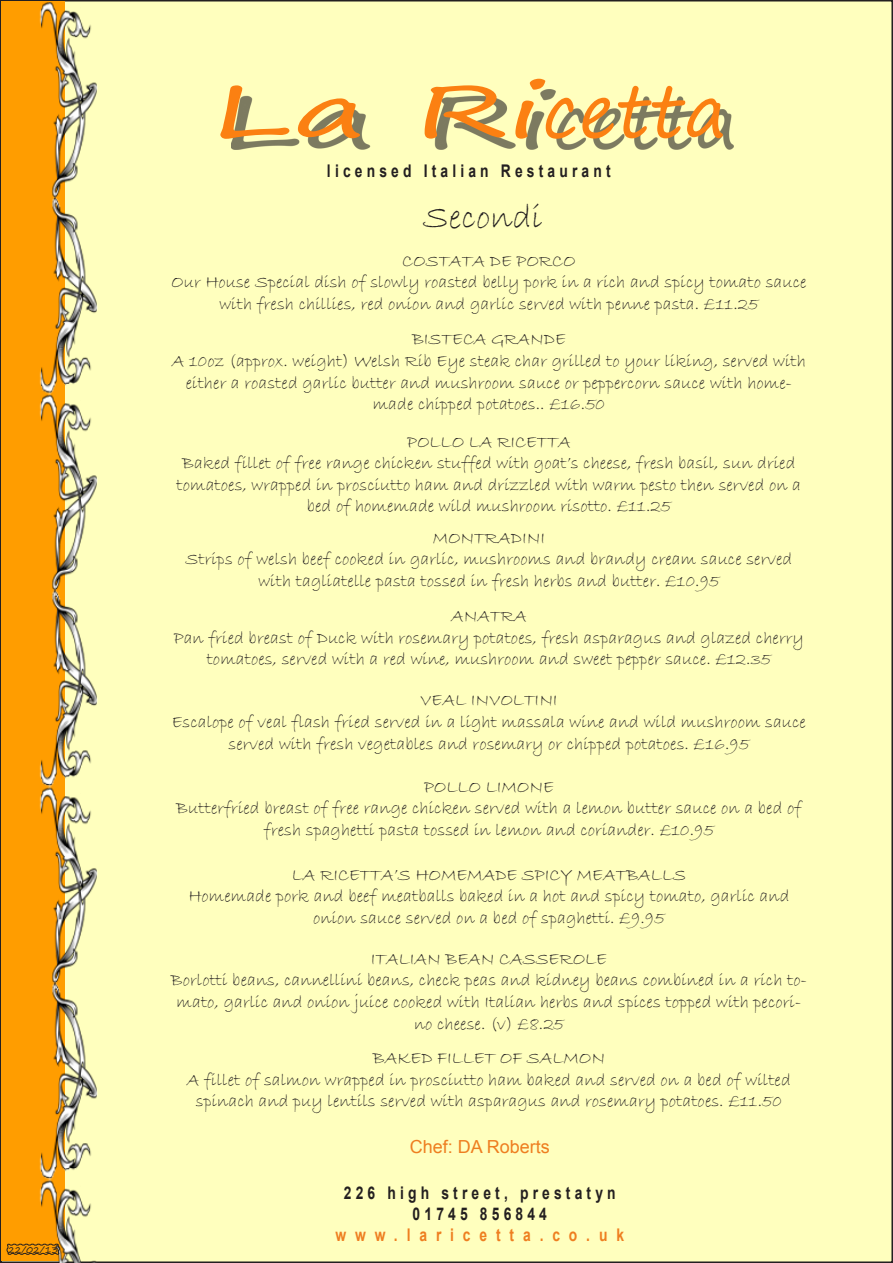
<style>
.page{position:relative;width:893px;height:1263px;background:#fff}
.page>*{position:absolute;margin:0;border:0;box-sizing:border-box;transform-origin:0 0}
.t1{font:72px "Segoe Print";color:#fb8012;scale:1.73 1}
.LaRicatte_Menu{font:35.4px "Bradley Hand ITC";color:#231f20}
.LaRicatte_Menu-2{font:18px/21.6px "Bradley Hand ITC";color:#231f20;text-align:center}
.t2{font:18px "Arial";color:#ee7e20}
.t3{font:700 17.55px/21px "Arial";letter-spacing:.3em;color:#231f20;text-align:center;scale:.79 1}
.t4{font:700 17.55px "Arial";letter-spacing:.64em;color:#ee7e20;scale:.79 1}
.t5{font:9px "Segoe Print";color:#231f20}
</style>
<div class="page">
<div style="left:1px;top:1px;width:891px;height:1261px;background:#ffffbe"></div>
<div style="left:2px;top:2px;width:63px;height:1259px;background:#ff9d00"></div>
<div style="left:231px;top:89px;width:502px;height:60px;background:#231f20;opacity:.6"></div>
<img style="left:33px;top:2px;width:64px;height:1261px">
<svg style="left:6px;top:1243px;width:54px;height:12px"></svg>
<p class="t5" style="left:8px;top:1242px;width:51px">22/02/13</p>
<h1 class="t1" style="left:212px;top:47px;width:299px">La Ricetta</h1>
<p class="t3" style="left:327px;top:161px;width:361px">licensed Italian Restaurant</p>
<p class="LaRicatte_Menu" style="left:423px;top:195px;width:121px">Secondi</p>
<p class="LaRicatte_Menu-2" style="left:402px;top:250px;width:175px">COSTATA DE PORCO</p>
<p class="LaRicatte_Menu-2" style="left:171px;top:272px;width:637px">Our House Special dish of slowly roasted belly pork in a rich and spicy tomato sauce with fresh chillies, red onion and garlic served with penne pasta. £11.25</p>
<p class="LaRicatte_Menu-2" style="left:412px;top:329px;width:155px">BISTECA GRANDE</p>
<p class="LaRicatte_Menu-2" style="left:172px;top:350px;width:636px">A 10oz (approx. weight) Welsh Rib Eye steak char grilled to your liking, served with either a roasted garlic butter and mushroom sauce or peppercorn sauce with home&shy;made chipped potatoes.. £16.50</p>
<p class="LaRicatte_Menu-2" style="left:407px;top:431px;width:165px">POLLO LA RICETTA</p>
<p class="LaRicatte_Menu-2" style="left:177px;top:453px;width:626px">Baked fillet of free range chicken stuffed with goat’s cheese, fresh basil, sun dried tomatoes, wrapped in prosciutto ham and drizzled with warm pesto then served on a bed of homemade wild mushroom risotto. £11.25</p>
<p class="LaRicatte_Menu-2" style="left:433px;top:527px;width:114px">MONTRADINI</p>
<p class="LaRicatte_Menu-2" style="left:186px;top:549px;width:608px">Strips of welsh beef cooked in garlic, mushrooms and brandy cream sauce served with tagliatelle pasta tossed in fresh herbs and butter. £10.95</p>
<p class="LaRicatte_Menu-2" style="left:451px;top:605px;width:77px">ANATRA</p>
<p class="LaRicatte_Menu-2" style="left:174px;top:627px;width:632px">Pan fried breast of Duck with rosemary potatoes, fresh asparagus and glazed cherry tomatoes, served with a red wine, mushroom and sweet pepper sauce. £12.35</p>
<p class="LaRicatte_Menu-2" style="left:420px;top:690px;width:139px">VEAL INVOLTINI</p>
<p class="LaRicatte_Menu-2" style="left:172px;top:711px;width:636px">Escalope of veal flash fried served in a light massala wine and wild mushroom sauce served with fresh vegetables and rosemary or chipped potatoes. £16.95</p>
<p class="LaRicatte_Menu-2" style="left:424px;top:776px;width:131px">POLLO LIMONE</p>
<p class="LaRicatte_Menu-2" style="left:176px;top:798px;width:627px">Butterfried breast of free range chicken served with a lemon butter sauce on a bed of fresh spaghetti pasta tossed in lemon and coriander. £10.95</p>
<p class="LaRicatte_Menu-2" style="left:292px;top:864px;width:396px">LA RICETTA’S HOMEMADE SPICY MEATBALLS</p>
<p class="LaRicatte_Menu-2" style="left:188px;top:886px;width:603px">Homemade pork and beef meatballs baked in a hot and spicy tomato, garlic and</p>
<p class="LaRicatte_Menu-2" style="left:313px;top:907px;width:353px">onion sauce served on a bed of spaghetti. £9.95</p>
<p class="LaRicatte_Menu-2" style="left:371px;top:948px;width:238px">ITALIAN BEAN CASSEROLE</p>
<p class="LaRicatte_Menu-2" style="left:171px;top:970px;width:637px">Borlotti beans, cannellini beans, check peas and kidney beans combined in a rich to&shy;mato, garlic and onion juice cooked with Italian herbs and spices topped with pecori&shy;no cheese. (v) £8.25</p>
<p class="LaRicatte_Menu-2" style="left:373px;top:1048px;width:234px">BAKED FILLET OF SALMON</p>
<p class="LaRicatte_Menu-2" style="left:187px;top:1069px;width:605px">A fillet of salmon wrapped in prosciutto ham baked and served on a bed of wilted spinach and puy lentils served with asparagus and rosemary potatoes. £11.50</p>
<p class="t2" style="left:410px;top:1135px;width:142px">Chef: DA Roberts</p>
<p class="t3" style="left:344px;top:1183px;width:346px">226 high street, prestatyn<br>01745 856844</p>
<p class="t4" style="left:336px;top:1223px;width:367px">www.laricetta.co.uk</p>
</div>
